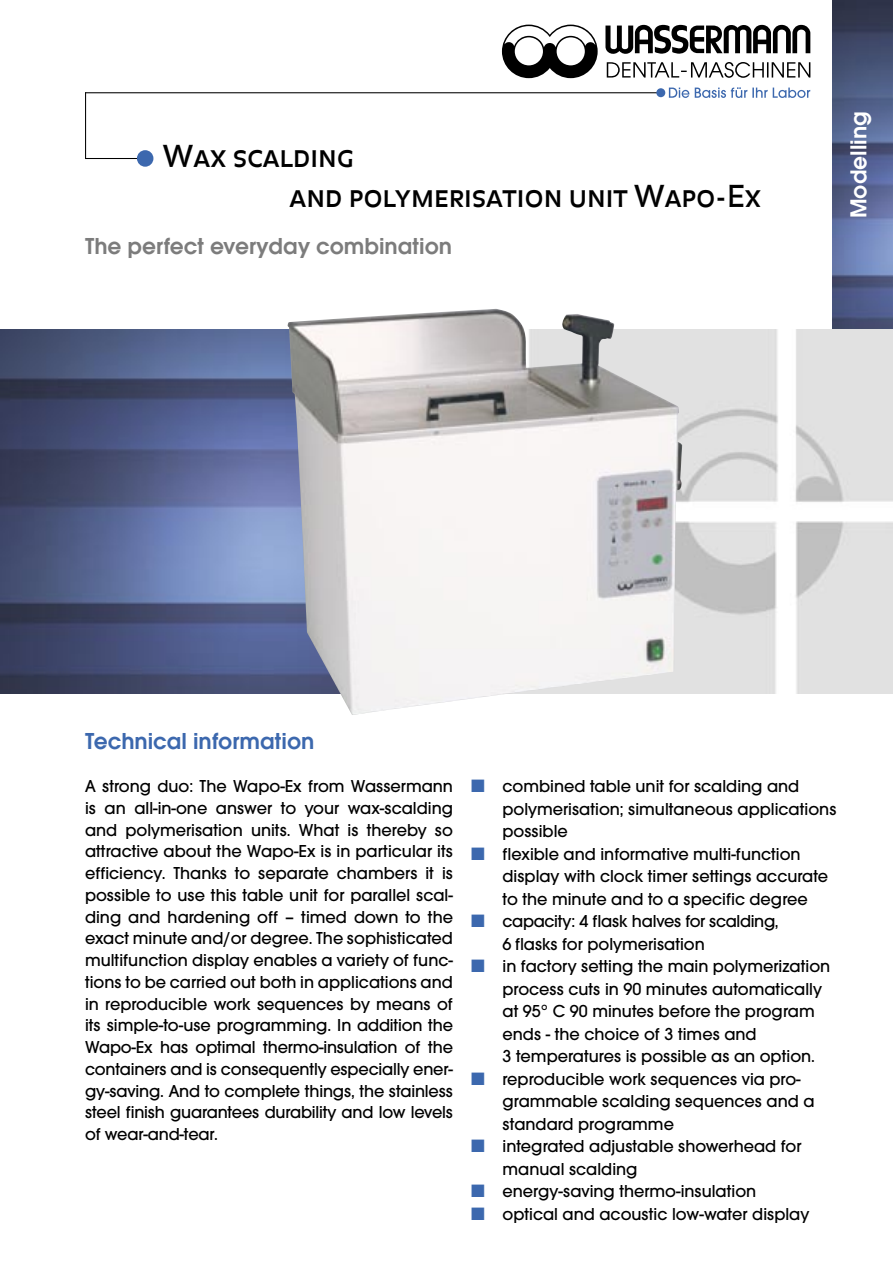
<style>
.page{position:relative;width:893px;height:1263px;background:#fff}
.page>*{position:absolute;margin:0;border:0;box-sizing:border-box;transform-origin:0 0}
.t1{font:30px "Balance Regular Caps";color:#000}
.t2{font:600 24px "Avant Garde Gothic Itc T";color:#7c7c7c}
.t3{font:600 24px "Avant Garde Gothic Itc T";color:#3c68ae}
.t4{font:600 24px "Avant Garde Gothic Itc T";color:#fff}
.t5{font:500 18px/21.8px "Avant Garde Gothic Itc T";color:#000}
.t6{font:500 18px "Avant Garde Gothic Itc T";letter-spacing:-.02em;color:#000}
.s1{font-size:75px;color:#3c68ae}
.s2{color:#3c68ae}
</style>
<div class="page">
<img style="left:0;top:330px;width:893px;height:363px">
<img style="left:832px;top:0;width:61px;height:329px">
<img style="left:288px;top:309px;width:394px;height:406px">
<hr style="left:85px;top:158px;width:62px;height:1px;background:#000">
<svg style="left:605px;top:24px;width:205px;height:54px"></svg>
<svg style="left:502px;top:25px;width:96px;height:53px"></svg>
<svg style="left:669px;top:88px;width:20px;height:10px"></svg>
<svg style="left:695px;top:87px;width:115px;height:11px"></svg>
<svg style="left:86px;top:92px;width:570px;height:2px"></svg>
<div style="left:656px;top:88px;width:9px;height:9px;background:#3c68ae;border-radius:50%"></div>
<hr style="left:85px;top:92px;width:1px;height:67px;background:#000">
<p class="t1" style="left:128px;top:139px;width:228px"><span class="s1">•</span>Wax scalding</p>
<p class="t1" style="left:290px;top:179px;width:473px">and polymerisation unit Wapo-Ex</p>
<p class="t2" style="left:85px;top:232px;width:369px">The perfect everyday combination</p>
<p class="t4" style="left:845px;top:218px;width:109px;rotate:-90deg">Modelling</p>
<p class="t3" style="left:85px;top:727px;width:231px">Technical information</p>
<p class="t5" style="left:85px;top:775px;width:369px;text-align:justify">A strong duo: The Wapo-Ex from Wassermann is an all-in-one answer to your wax-scalding and polymerisation units. What is thereby so attractive about the Wapo-Ex is in particular its efficiency. Thanks to separate chambers it is possible to use this table unit for parallel scal&shy;ding and hardening off – timed down to the exact minute and/or degree. The sophisticated multifunction display enables a variety of func&shy;tions to be carried out both in applications and in reproducible work sequences by means of its simple-to-use programming. In addition the Wapo-Ex has optimal thermo-insulation of the containers and is consequently especially ener&shy;gy-saving. And to complete things, the stainless steel finish guarantees durability and low levels of wear-and-tear.</p>
<p class="t5" style="left:502px;top:775px;width:335px;line-height:22.5px;text-indent:-32px"><span class="s2">■</span> combined table unit for scalding and polymerisation; simultaneous applications possible</p>
<p class="t5" style="left:471px;top:842px;width:331px"><span class="s2">■</span> flexible and informative multi-function</p>
<p class="t5" style="left:502px;top:865px;width:327px;line-height:22.5px">display with clock timer settings accurate to the minute and to a specific degree</p>
<p class="t6" style="left:471px;top:910px;width:309px"><span class="s2">■</span> capacity: 4 flask halves for scalding,</p>
<p class="t5" style="left:502px;top:932px;width:204px">6 flasks for polymerisation</p>
<p class="t5" style="left:502px;top:955px;width:329px;line-height:22.5px;text-indent:-32px"><span class="s2">■</span> in factory setting the main polymerization process cuts in 90 minutes automatically</p>
<p class="t5" style="left:502px;top:1000px;width:314px;line-height:22.5px">at 95° C 90 minutes before the program ends - the choice of 3 times and</p>
<p class="t5" style="left:502px;top:1045px;width:314px">3 temperatures is possible as an option.</p>
<p class="t5" style="left:502px;top:1067px;width:313px;line-height:22.5px;text-indent:-32px"><span class="s2">■</span> reproducible work sequences via pro&shy;grammable scalding sequences and a standard programme</p>
<p class="t5" style="left:502px;top:1135px;width:301px;line-height:22.5px;text-indent:-32px"><span class="s2">■</span> integrated adjustable showerhead for manual scalding</p>
<p class="t5" style="left:471px;top:1180px;width:287px"><span class="s2">■</span> energy-saving thermo-insulation</p>
<p class="t5" style="left:471px;top:1202px;width:340px"><span class="s2">■</span> optical and acoustic low-water display</p>
</div>
